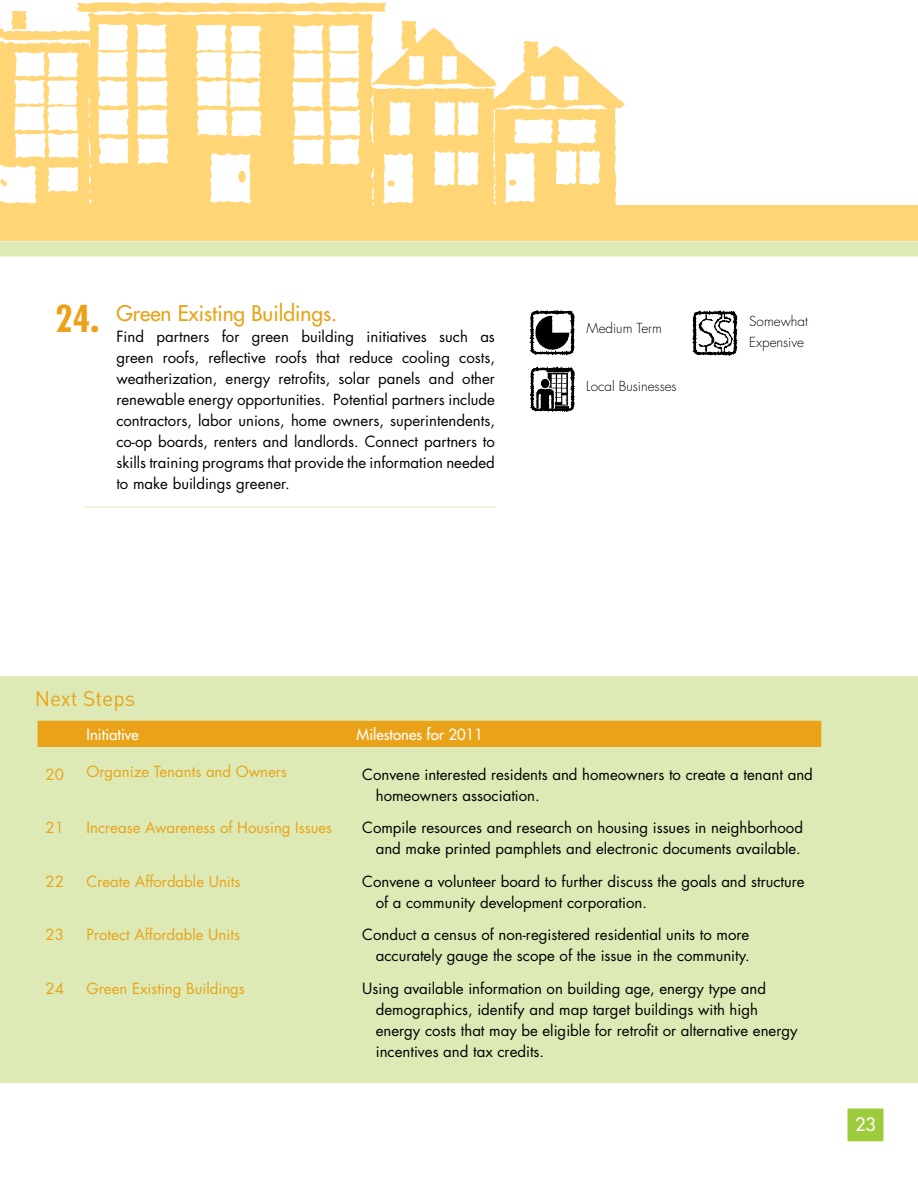
<style>
.page{position:relative;width:918px;height:1188px;background:#fff}
.page>*{position:absolute;margin:0;border:0;box-sizing:border-box;transform-origin:0 0}
.t1{font:21px "Futura LT";color:#eaa319}
.t2{font:21px "DIN Pro";color:#eaa319}
.t3{font:18px "Futura LT";color:#fffbfc}
.t4{font:15px/21px "Futura LT";color:#000}
.t5{font:15px "Futura LT";color:#eaa319}
.t6{font:15px "Futura LT";color:#fff}
.t7{font:300 13.5px/21px "Futura LT";color:#000}
.s1{font-weight:700;font-stretch:condensed;font-size:36px}
</style>
<div class="page">
<div style="left:838px;top:1100px;width:54px;height:50px;background:#9ccb3b"></div>
<div style="left:830px;top:1090px;width:72px;height:69px;border:18px solid #fff"></div>
<div style="left:0;top:206px;width:918px;height:36px;background:#ffd575"></div>
<div style="left:0;top:242px;width:918px;height:14px;background:#ddeab5"></div>
<div style="left:0;top:676px;width:918px;height:407px;background:#ddeab5"></div>
<hr style="left:85px;top:507px;width:410px;height:1px;background:#ddeab5">
<svg style="left:530px;top:310px;width:45px;height:45px"></svg>
<svg style="left:530px;top:367px;width:45px;height:45px"></svg>
<svg style="left:693px;top:311px;width:44px;height:45px"></svg>
<div style="left:38px;top:721px;width:783px;height:26px;background:#eaa319"></div>
<div style="left:3px;top:205px;width:915px;height:21px;background:#ffd575"></div>
<svg style="left:0;top:2px;width:625px;height:204px"></svg>
<h1 class="t1" style="left:55px;top:299px;width:284px"><span class="s1">24.</span> Green Existing Buildings.</h1>
<p class="t4" style="left:116px;top:326px;width:380px;text-align:justify">Find partners for green building initiatives such as green roofs, reflective roofs that reduce cooling costs, weatherization, energy retrofits, solar panels and other renewable energy opportunities. Potential partners include contractors, labor unions, home owners, superintendents, co-op boards, renters and landlords. Connect partners to skills training programs that provide the information needed to make buildings greener.</p>
<p class="t7" style="left:587px;top:318px;width:77px">Medium Term</p>
<p class="t7" style="left:586px;top:376px;width:92px">Local Businesses</p>
<p class="t7" style="left:749px;top:311px;width:60px">Somewhat<br>Expensive</p>
<h1 class="t2" style="left:35px;top:684px;width:102px">Next Steps</h1>
<p class="t6" style="left:87px;top:725px;width:54px">Initiative</p>
<p class="t6" style="left:357px;top:725px;width:128px">Milestones for 2011</p>
<p class="t5" style="left:46px;top:765px;width:20px">20</p>
<p class="t5" style="left:87px;top:762px;width:202px">Organize Tenants and Owners</p>
<p class="t4" style="left:376px;top:764px;width:439px;text-indent:-14px">Convene interested residents and homeowners to create a tenant and homeowners association.</p>
<p class="t5" style="left:46px;top:818px;width:20px">21</p>
<p class="t5" style="left:87px;top:818px;width:247px">Increase Awareness of Housing Issues</p>
<p class="t4" style="left:362px;top:817px;width:442px;text-align:right">Compile resources and research on housing issues in neighborhood and make printed pamphlets and electronic documents available.</p>
<p class="t5" style="left:46px;top:872px;width:20px">22</p>
<p class="t5" style="left:87px;top:872px;width:155px">Create Affordable Units</p>
<p class="t4" style="left:376px;top:871px;width:430px;text-indent:-14px">Convene a volunteer board to further discuss the goals and structure of a community development corporation.</p>
<p class="t5" style="left:46px;top:925px;width:20px">23</p>
<p class="t5" style="left:87px;top:925px;width:155px">Protect Affordable Units</p>
<p class="t4" style="left:362px;top:925px;width:389px;text-align:right">Conduct a census of non-registered residential units to more accurately gauge the scope of the issue in the community.</p>
<p class="t5" style="left:46px;top:979px;width:20px">24</p>
<p class="t5" style="left:87px;top:979px;width:160px">Green Existing Buildings</p>
<p class="t4" style="left:376px;top:978px;width:423px;text-indent:-14px">Using available information on building age, energy type and demographics, identify and map target buildings with high energy costs that may be eligible for retrofit or alternative energy incentives and tax credits.</p>
<p class="t3" style="left:855px;top:1113px;width:22px">23</p>
</div>
